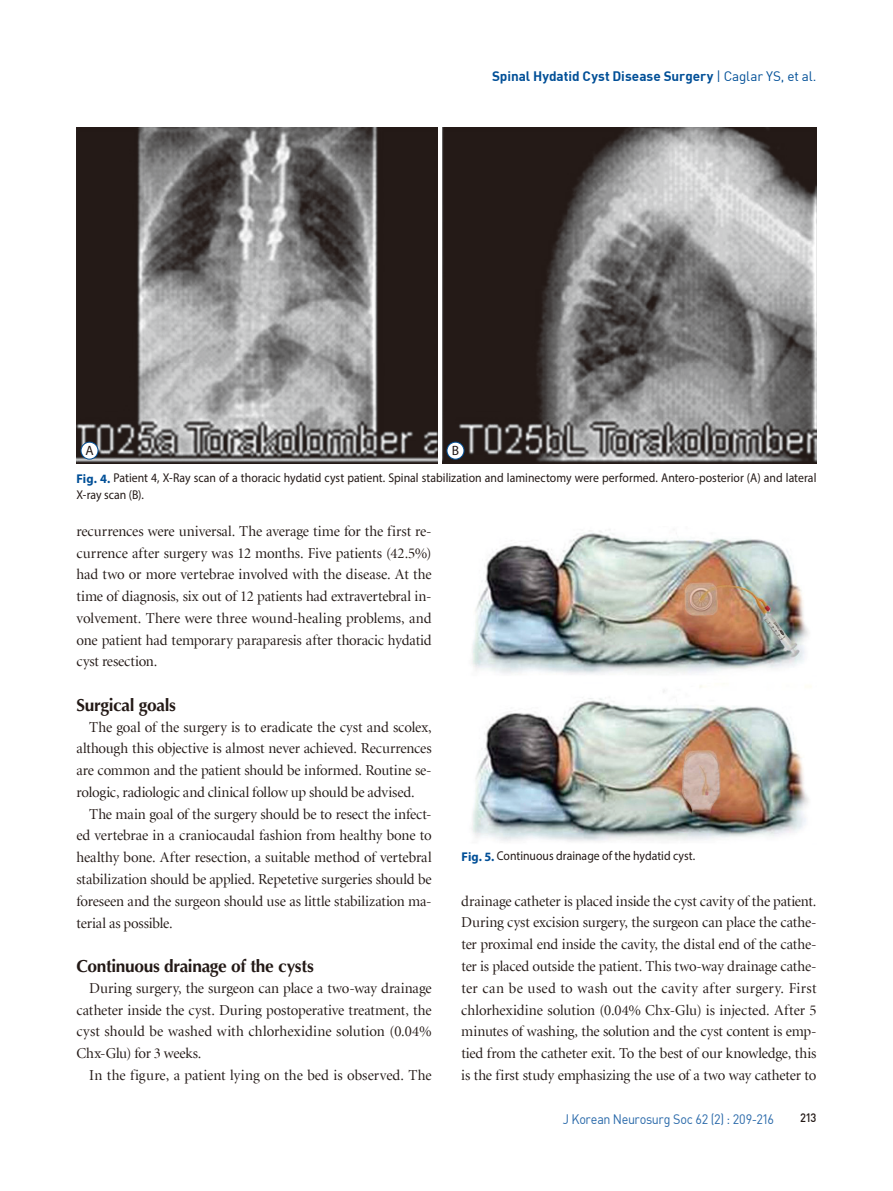
<style>
.page{position:relative;width:893px;height:1191px;background:#fff}
.page>*{position:absolute;margin:0;border:0;box-sizing:border-box;transform-origin:0 0}
.t1{font:700 17.25px "Optima";letter-spacing:-.02em;color:#231916}
.t2{font:15px/21.8px "Minion LT Display";letter-spacing:-.005em;color:#231916;text-align:justify}
.t3{font:700 13.5px "DIN";color:#004f97}
.t4{font:13.5px "DIN";letter-spacing:-.025em;color:#2868a9;scale:.93 1}
.t5{font:13.5px "Myriad Pro";color:#231916}
.t6{font:12.75px/16.5px "Myriad Pro";letter-spacing:.005em;color:#231916;scale:.92 1}
.t7{font:12px "Dinmed";color:#231916;scale:.93 1}
.s1{font-weight:400}
.s2{font-weight:700;color:#004f97}
</style>
<div class="page">
<img style="left:442px;top:128px;width:374px;height:335px">
<img style="left:77px;top:128px;width:361px;height:335px">
<div style="left:81px;top:442px;width:17px;height:17px;background:#fff;border-radius:50%"></div>
<div style="left:81px;top:442px;width:17px;height:17px;border:1px solid #004f97;border-radius:50%"></div>
<div style="left:447px;top:442px;width:17px;height:17px;background:#fff;border-radius:50%"></div>
<div style="left:447px;top:442px;width:17px;height:17px;border:1px solid #004f97;border-radius:50%"></div>
<img style="left:471px;top:529px;width:341px;height:313px">
<p class="t3" style="left:492px;top:68px;width:326px">Spinal Hydatid Cyst Disease Surgery <span class="s1">| Caglar YS, et al.</span></p>
<p class="t5" style="left:85px;top:442px;width:10px">A</p>
<p class="t5" style="left:452px;top:442px;width:9px">B</p>
<p class="t6" style="left:77px;top:469px;width:806px"><span class="s2">Fig. 4.</span> Patient 4, X-Ray scan of a thoracic hydatid cyst patient. Spinal stabilization and laminectomy were performed. Antero-posterior (A) and lateral<br>X-ray scan (B).</p>
<p class="t2" style="left:76px;top:521px;width:357px">recurrences were universal. The average time for the first re&shy;currence after surgery was 12 months. Five patients (42.5%) had two or more vertebrae involved with the disease. At the time of diagnosis, six out of 12 patients had extravertebral in&shy;volvement. There were three wound-healing problems, and one patient had temporary paraparesis after thoracic hydatid cyst resection.</p>
<p class="t1" style="left:76px;top:694px;width:101px">Surgical goals</p>
<p class="t2" style="left:76px;top:716px;width:357px;text-indent:13px">The goal of the surgery is to eradicate the cyst and scolex, although this objective is almost never achieved. Recurrences are common and the patient should be informed. Routine se&shy;rologic, radiologic and clinical follow up should be advised.</p>
<p class="t2" style="left:76px;top:803px;width:357px;text-indent:13px">The main goal of the surgery should be to resect the infect&shy;ed vertebrae in a craniocaudal fashion from healthy bone to healthy bone. After resection, a suitable method of vertebral stabilization should be applied. Repetetive surgeries should be foreseen and the surgeon should use as little stabilization ma&shy;terial as possible.</p>
<p class="t1" style="left:76px;top:955px;width:239px">Continuous drainage of the cysts</p>
<p class="t2" style="left:76px;top:977px;width:357px;text-indent:13px">During surgery, the surgeon can place a two-way drainage catheter inside the cyst. During postoperative treatment, the cyst should be washed with chlorhexidine solution (0.04% Chx-Glu) for 3 weeks.</p>
<p class="t2" style="left:89px;top:1064px;width:344px">In the figure, a patient lying on the bed is observed. The</p>
<p class="t6" style="left:462px;top:847px;width:256px"><span class="s2">Fig. 5.</span> Continuous drainage of the hydatid cyst.</p>
<p class="t2" style="left:461px;top:890px;width:357px">drainage catheter is placed inside the cyst cavity of the patient.<br>During cyst excision surgery, the surgeon can place the cathe&shy;ter proximal end inside the cavity, the distal end of the cathe&shy;ter is placed outside the patient. This two-way drainage cathe&shy;ter can be used to wash out the cavity after surgery. First chlorhexidine solution (0.04% Chx-Glu) is injected. After 5 minutes of washing, the solution and the cyst content is emp&shy;tied from the catheter exit. To the best of our knowledge, this is the first study emphasizing the use of a two way catheter to</p>
<p class="t4" style="left:563px;top:1110px;width:229px">J Korean Neurosurg Soc 62 (2) : 209-216</p>
<p class="t7" style="left:800px;top:1109px;width:19px">213</p>
</div>
